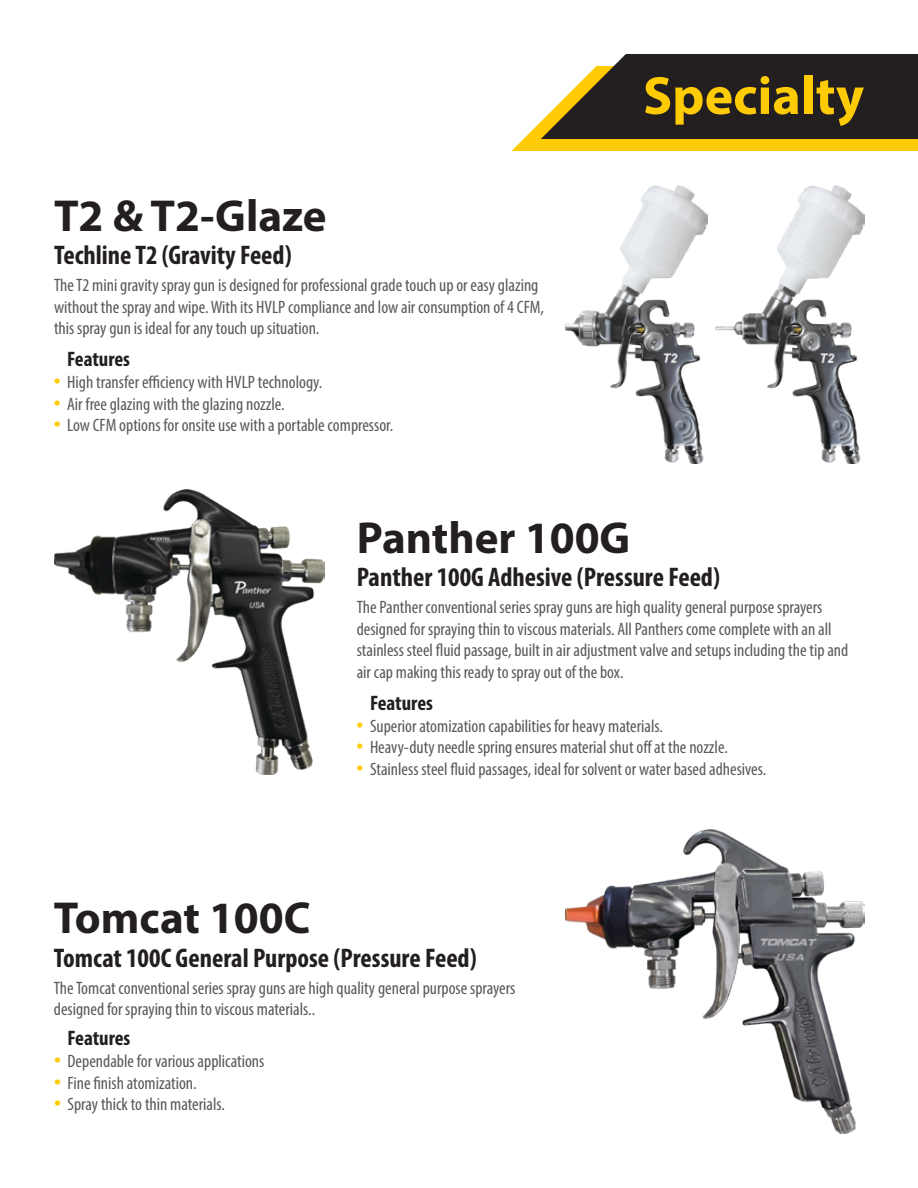
<style>
.page{position:relative;width:918px;height:1188px;background:#fff}
.page>*{position:absolute;margin:0;border:0;box-sizing:border-box;transform-origin:0 0}
.t1{font:700 54px "Myriad Pro";color:#ffcb04}
.t2{font:700 45px "Myriad Pro";color:#231f20}
.t3{font:700 condensed 27px "Myriad Pro";color:#231f20}
.t4{font:700 condensed 21px "Myriad Pro";color:#231f20}
.t5{font:condensed 18px/21.6px "Myriad Pro";color:#58595b}
.s1{font-size:27px;color:#ffcb04}
</style>
<div class="page">
<svg style="left:511px;top:54px;width:407px;height:97px;background:#605537"></svg>
<img style="left:716px;top:186px;width:148px;height:277px">
<img style="left:54px;top:490px;width:270px;height:285px">
<img style="left:565px;top:829px;width:299px;height:305px">
<img style="left:565px;top:186px;width:143px;height:278px">
<p class="t2" style="left:54px;top:186px;width:274px">T2 &amp; T2-Glaze</p>
<p class="t3" style="left:54px;top:238px;width:239px">Techline T2 (Gravity Feed)</p>
<p class="t5" style="left:54px;top:274px;width:492px">The T2 mini gravity spray gun is designed for professional grade touch up or easy glazing without the spray and wipe. With its HVLP compliance and low air consumption of 4 CFM, this spray gun is ideal for any touch up situation.</p>
<p class="t4" style="left:67px;top:346px;width:64px">Features</p>
<p class="t5" style="left:54px;top:371px;width:270px"><span class="s1">•</span> High transfer efficiency with HVLP technology.</p>
<p class="t5" style="left:54px;top:393px;width:232px"><span class="s1">•</span> Air free glazing with the glazing nozzle.</p>
<p class="t5" style="left:54px;top:414px;width:341px"><span class="s1">•</span> Low CFM options for onsite use with a portable compressor.</p>
<p class="t1" style="left:643px;top:61px;width:222px">Specialty</p>
<p class="t2" style="left:357px;top:508px;width:275px">Panther 100G</p>
<p class="t3" style="left:357px;top:560px;width:365px">Panther 100G Adhesive (Pressure Feed)</p>
<p class="t5" style="left:357px;top:596px;width:493px">The Panther conventional series spray guns are high quality general purpose sprayers designed for spraying thin to viscous materials. All Panthers come complete with an all stainless steel fluid passage, built in air adjustment valve and setups including the tip and air cap making this ready to spray out of the box.</p>
<p class="t4" style="left:370px;top:690px;width:64px">Features</p>
<p class="t5" style="left:357px;top:715px;width:308px"><span class="s1">•</span> Superior atomization capabilities for heavy materials.</p>
<p class="t5" style="left:357px;top:736px;width:373px"><span class="s1">•</span> Heavy-duty needle spring ensures material shut off at the nozzle.</p>
<p class="t5" style="left:357px;top:758px;width:411px"><span class="s1">•</span> Stainless steel fluid passages, ideal for solvent or water based adhesives.</p>
<p class="t2" style="left:54px;top:889px;width:258px">Tomcat 100C</p>
<p class="t3" style="left:54px;top:941px;width:424px">Tomcat 100C General Purpose (Pressure Feed)</p>
<p class="t5" style="left:54px;top:977px;width:463px">The Tomcat conventional series spray guns are high quality general purpose sprayers designed for spraying thin to viscous materials..</p>
<p class="t4" style="left:68px;top:1025px;width:64px">Features</p>
<p class="t5" style="left:54px;top:1050px;width:212px"><span class="s1">•</span> Dependable for various applications</p>
<p class="t5" style="left:54px;top:1072px;width:144px"><span class="s1">•</span> Fine finish atomization.</p>
<p class="t5" style="left:54px;top:1093px;width:173px"><span class="s1">•</span> Spray thick to thin materials.</p>
</div>
